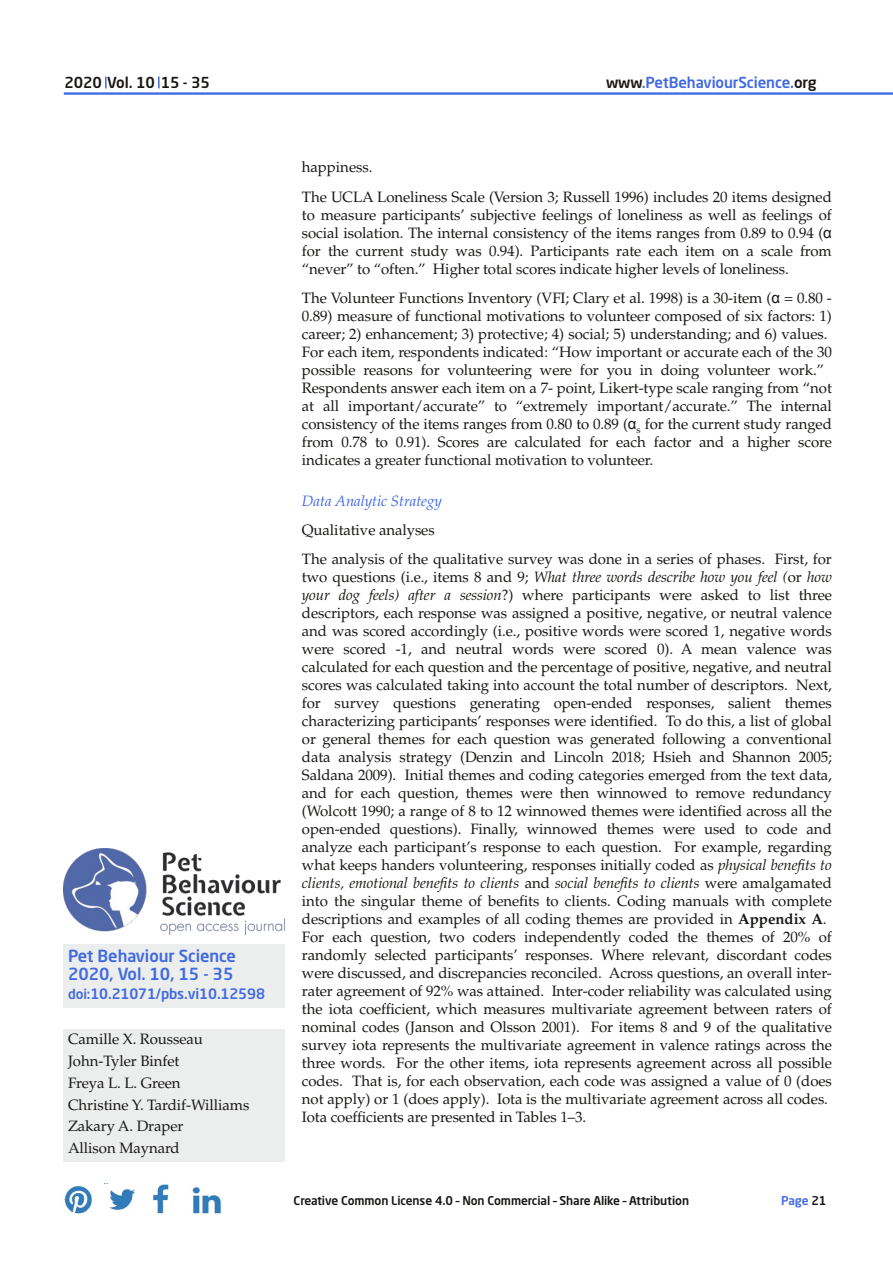
<style>
.page{position:relative;width:893px;height:1263px;background:#fff}
.page>*{position:absolute;margin:0;border:0;box-sizing:border-box;transform-origin:0 0}
.t1{font:500 16.5px/18.8px "Neo Sans Std";letter-spacing:-.005em;color:#4169e1}
.t2{font:15px/18px "Palatino LT Std";letter-spacing:-.005em;color:#181715}
.t3{font:500 15px "Neo Sans Std";letter-spacing:-.01em;color:#4169e1}
.t4{font:italic 15px "Palatino LT Std";letter-spacing:-.005em;color:#4169e1}
.t5{font:500 15px "Neo Sans Std";letter-spacing:-.01em;color:#181715}
.t6{font:500 14.25px "Neo Sans Std";letter-spacing:-.01em;color:#4169e1}
.t7{font:500 12px "Neo Sans Std";letter-spacing:-.01em;color:#181715}
.t8{font:500 12px "Neo Sans Std";letter-spacing:-.01em;color:#4169e1}
.s1{font-size:13.5px}
.s2{color:#181715}
.s3{font-family:"Arial"}
.s4{font-style:italic}
.s5{font-weight:700}
</style>
<div class="page">
<img style="left:64px;top:1186px;width:29px;height:28px">
<img style="left:105px;top:1183px;width:30px;height:27px">
<img style="left:153px;top:1184px;width:16px;height:30px">
<img style="left:192px;top:1187px;width:30px;height:27px">
<div style="left:64px;top:1029px;width:221px;height:132px;background:#eceded"></div>
<hr style="left:64px;top:92px;width:829px;height:3px;background:#4169e1">
<svg style="left:105px;top:77px;width:2px;height:11px"></svg>
<svg style="left:158px;top:77px;width:2px;height:11px"></svg>
<div style="left:64px;top:944px;width:221px;height:64px;background:#eceded"></div>
<img style="left:64px;top:848px;width:221px;height:87px">
<p class="t5" style="left:65px;top:76px;width:147px">2020 Vol. 10 15 - 35</p>
<p class="t1" style="left:68px;top:948px;width:170px">Pet Behaviour Science<br>2020, Vol. 10, 15 - 35</p>
<p class="t6" style="left:68px;top:988px;width:198px"><span class="s1">doi:</span>10.21071/pbs.vi10.12598</p>
<p class="t2" style="left:68px;top:1030px;width:183px;line-height:21.8px">Camille X. Rousseau<br>John-Tyler Binfet<br>Freya L. L. Green<br>Christine Y. Tardif-Williams<br>Zakary A. Draper<br>Allison Maynard</p>
<p class="t3" style="left:606px;top:77px;width:212px"><span class="s2">www</span>.PetBehaviourScience.<span class="s2">org</span></p>
<p class="t2" style="left:302px;top:154px;width:531px;line-height:29.2px">happiness.<br>The UCLA Loneliness Scale (Version 3; Russell 1996) includes 20 items designed</p>
<p class="t2" style="left:302px;top:207px;width:531px;text-align:justify">to measure participants’ subjective feelings of loneliness as well as feelings of social isolation. The internal consistency of the items ranges from 0.89 to 0.94 (<span class="s3">α </span>for the current study was 0.94). Participants rate each item on a scale from “never” to “often.” Higher total scores indicate higher levels of loneliness.</p>
<p class="t2" style="left:302px;top:291px;width:532px">The Volunteer Functions Inventory (VFI; Clary et al. 1998) is a 30-item (<span class="s3">α</span> = 0.80 - 0.89) measure of functional motivations to volunteer composed of six factors: 1) career; 2) enhancement; 3) protective; 4) social; 5) understanding; and 6) values.<br>For each item, respondents indicated: “How important or accurate each of the 30 possible reasons for volunteering were for you in doing volunteer work.” Respondents answer each item on a 7- point, Likert-type scale ranging from “not at all important/accurate” to “extremely important/accurate.” The internal consistency of the items ranges from 0.80 to 0.89 (<span class="s3">α</span><sub>s</sub> for the current study ranged from 0.78 to 0.91). Scores are calculated for each factor and a higher score indicates a greater functional motivation to volunteer.</p>
<p class="t4" style="left:302px;top:495px;width:141px">Data Analytic Strategy</p>
<p class="t2" style="left:302px;top:517px;width:531px;line-height:29.2px">Qualitative analyses<br>The analysis of the qualitative survey was done in a series of phases. First, for</p>
<p class="t2" style="left:302px;top:570px;width:532px">two questions (i.e., items 8 and 9; <span class="s4">What three words describe how you feel (</span>or <span class="s4">how your dog feels) after a session</span>?) where participants were asked to list three descriptors, each response was assigned a positive, negative, or neutral valence and was scored accordingly (i.e., positive words were scored 1, negative words were scored -1, and neutral words were scored 0). A mean valence was calculated for each question and the percentage of positive, negative, and neutral scores was calculated taking into account the total number of descriptors. Next, for survey questions generating open-ended responses, salient themes characterizing participants’ responses were identified. To do this, a list of global or general themes for each question was generated following a conventional data analysis strategy (Denzin and Lincoln 2018; Hsieh and Shannon 2005; Saldana 2009). Initial themes and coding categories emerged from the text data, and for each question, themes were then winnowed to remove redundancy (Wolcott 1990; a range of 8 to 12 winnowed themes were identified across all the open-ended questions). Finally, winnowed themes were used to code and analyze each participant’s response to each question. For example, regarding what keeps handers volunteering, responses initially coded as <span class="s4">physical benefits to clients, emotional benefits to clients</span> and <span class="s4">social benefits to clients</span> were amalgamated into the singular theme of benefits to clients. Coding manuals with complete descriptions and examples of all coding themes are provided in <span class="s5">Appendix A</span>.<br>For each question, two coders independently coded the themes of 20% of randomly selected participants’ responses. Where relevant, discordant codes were discussed, and discrepancies reconciled. Across questions, an overall inter&shy;rater agreement of 92% was attained. Inter-coder reliability was calculated using the iota coefficient, which measures multivariate agreement between raters of nominal codes (Janson and Olsson 2001). For items 8 and 9 of the qualitative survey iota represents the multivariate agreement in valence ratings across the three words. For the other items, iota represents agreement across all possible codes. That is, for each observation, each code was assigned a value of 0 (does not apply) or 1 (does apply). Iota is the multivariate agreement across all codes.<br>Iota coefficients are presented in Tables 1–3.</p>
<p class="t7" style="left:294px;top:1196px;width:397px">Creative Common License 4.0 – Non Commercial – Share Alike – Attribution</p>
<p class="t8" style="left:781px;top:1196px;width:47px">Page <span class="s2">21</span></p>
</div>
